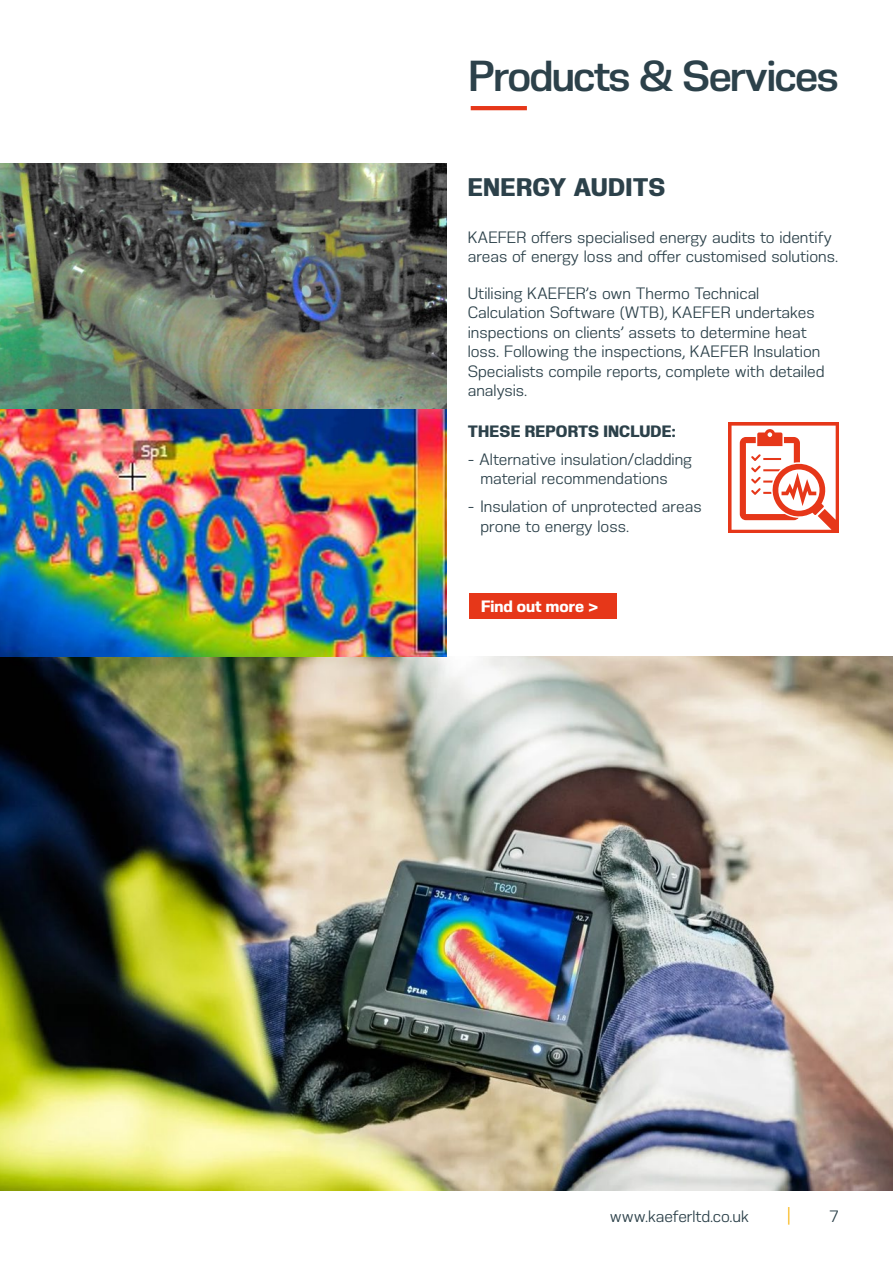
<style>
.page{position:relative;width:893px;height:1263px;background:#fff}
.page>*{position:absolute;margin:0;border:0;box-sizing:border-box;transform-origin:0 0}
.t1{font:500 43.35px "KAEFER";letter-spacing:-.04em;color:#2c414a}
.t2{font:700 25.5px "KAEFER";letter-spacing:.01em;color:#2c414a}
.t3{font:16.5px/19.5px "KAEFER";color:#2c414a}
.t4{font:700 16.5px "KAEFER";letter-spacing:.01em;color:#2c414a}
.t5{font:700 16.5px "KAEFER";color:#fff}
.t6{font:16.5px "KAEFER";color:#f9b000}
</style>
<div class="page">
<img style="left:0;top:656px;width:893px;height:535px">
<div style="left:728px;top:422px;width:111px;height:111px;background:#e63719"></div>
<svg style="left:731px;top:426px;width:105px;height:104px"></svg>
<img style="left:0;top:163px;width:446px;height:493px">
<div style="left:469px;top:594px;width:147px;height:25px;background:#e63719"></div>
<hr style="left:471px;top:106px;width:56px;height:4px;background:#e63719">
<h1 class="t1" style="left:469px;top:51px;width:372px">Products &amp; Services</h1>
<h2 class="t2" style="left:468px;top:173px;width:199px">ENERGY AUDITS</h2>
<p class="t3" style="left:468px;top:227px;width:372px">KAEFER offers specialised energy audits to identify areas of energy loss and offer customised solutions.</p>
<p class="t3" style="left:468px;top:283px;width:358px">Utilising KAEFER’s own Thermo Technical Calculation Software (WTB), KAEFER undertakes inspections on clients’ assets to determine heat loss. Following the inspections, KAEFER Insulation Specialists compile reports, complete with detailed analysis.</p>
<p class="t4" style="left:468px;top:422px;width:209px">THESE REPORTS INCLUDE:</p>
<p class="t3" style="left:480px;top:450px;width:213px;text-indent:-13px">- Alternative insulation/cladding material recommendations</p>
<p class="t3" style="left:480px;top:497px;width:223px;text-indent:-13px">- Insulation of unprotected areas prone to energy loss.</p>
<p class="t5" style="left:481px;top:597px;width:119px">Find out more &gt;</p>
<p class="t3" style="left:610px;top:1207px;width:141px">www.kaeferltd.co.uk</p>
<p class="t6" style="left:787px;top:1205px;width:6px">|</p>
<p class="t3" style="left:829px;top:1207px;width:12px">7</p>
</div>
